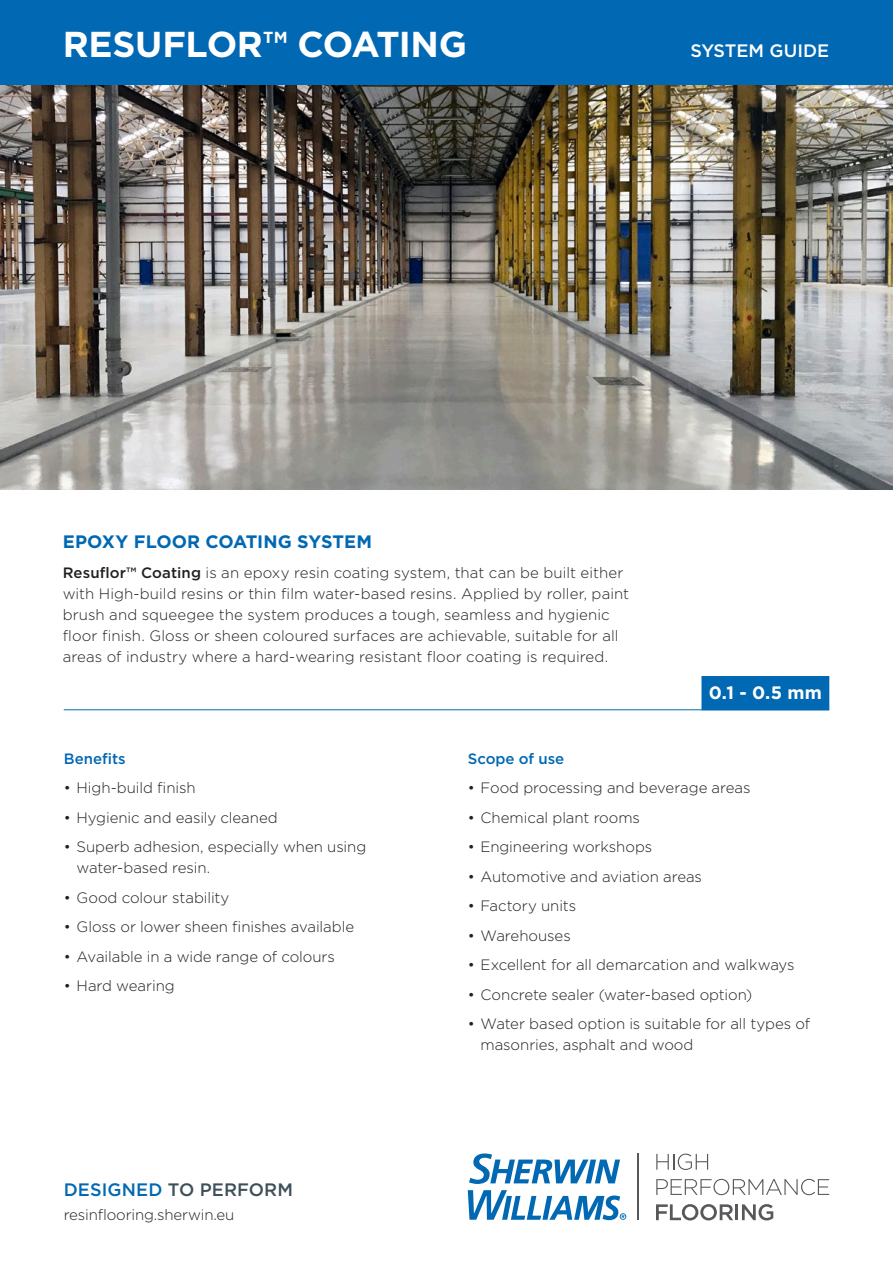
<style>
.page{position:relative;width:893px;height:1263px;background:#fff}
.page>*{position:absolute;margin:0;border:0;box-sizing:border-box;transform-origin:0 0}
.t1{font:700 36px "Gotham";letter-spacing:-.01em;color:#fff}
.Intro_Title{font:700 18px "Gotham";color:#0168b3}
.t2{font:500 18px "Gotham";letter-spacing:.005em;color:#3d4f59}
.t3{font:500 18px "Gotham";color:#fff}
.t4{font:700 18px "Gotham";color:#fff}
.Intro_Para{font:300 15px/21px "Gotham";color:#231f20}
.Benefits_Scope_Title{font:500 15px "Gotham";color:#0168b3}
.s1{font-weight:500}
.s2{color:#0168b3}
</style>
<div class="page">
<div style="left:0;top:0;width:893px;height:85px;background:#0168b3"></div>
<svg style="left:656px;top:1153px;width:52px;height:17px"></svg>
<svg style="left:656px;top:1179px;width:173px;height:16px"></svg>
<svg style="left:656px;top:1204px;width:77px;height:16px"></svg>
<hr style="left:735px;top:1204px;width:3px;height:16px;background:#57585a">
<svg style="left:742px;top:1204px;width:31px;height:16px"></svg>
<hr style="left:638px;top:1153px;width:1px;height:67px;background:#57585a">
<svg style="left:469px;top:1153px;width:151px;height:31px"></svg>
<svg style="left:468px;top:1190px;width:158px;height:30px"></svg>
<img style="left:0;top:85px;width:893px;height:404px">
<hr style="left:64px;top:709px;width:765px;height:1px;background:#0168b3">
<div style="left:702px;top:676px;width:127px;height:34px;background:#0168b3"></div>
<h1 class="t1" style="left:63px;top:20px;width:406px">RESUFLOR™ COATING</h1>
<p class="t3" style="left:690px;top:38px;width:140px">SYSTEM GUIDE</p>
<p class="Intro_Title" style="left:63px;top:530px;width:311px">EPOXY FLOOR COATING SYSTEM</p>
<p class="Intro_Para" style="left:63px;top:562px;width:568px"><span class="s1">Resuflor™ Coating</span> is an epoxy resin coating system, that can be built either with High-build resins or thin film water-based resins. Applied by roller, paint brush and squeegee the system produces a tough, seamless and hygienic floor finish. Gloss or sheen coloured surfaces are achievable, suitable for all areas of industry where a hard-wearing resistant floor coating is required.</p>
<p class="t4" style="left:709px;top:680px;width:115px">0.1 - 0.5 mm</p>
<p class="Benefits_Scope_Title" style="left:64px;top:748px;width:64px">Benefits</p>
<p class="Intro_Para" style="left:64px;top:777px;width:133px">• High-build finish</p>
<p class="Intro_Para" style="left:64px;top:806px;width:215px">• Hygienic and easily cleaned</p>
<p class="Intro_Para" style="left:77px;top:836px;width:291px;text-indent:-13px">• Superb adhesion, especially when using water-based resin.</p>
<p class="Intro_Para" style="left:64px;top:886px;width:167px">• Good colour stability</p>
<p class="Intro_Para" style="left:64px;top:916px;width:292px">• Gloss or lower sheen finishes available</p>
<p class="Intro_Para" style="left:64px;top:945px;width:273px">• Available in a wide range of colours</p>
<p class="Intro_Para" style="left:64px;top:975px;width:112px">• Hard wearing</p>
<p class="t2" style="left:64px;top:1178px;width:231px"><span class="s2">DESIGNED</span> TO PERFORM</p>
<p class="Intro_Para" style="left:64px;top:1204px;width:172px">resinflooring.sherwin.eu</p>
<p class="Benefits_Scope_Title" style="left:468px;top:748px;width:98px">Scope of use</p>
<p class="Intro_Para" style="left:468px;top:777px;width:284px">• Food processing and beverage areas</p>
<p class="Intro_Para" style="left:468px;top:806px;width:174px">• Chemical plant rooms</p>
<p class="Intro_Para" style="left:468px;top:836px;width:186px">• Engineering workshops</p>
<p class="Intro_Para" style="left:468px;top:865px;width:236px">• Automotive and aviation areas</p>
<p class="Intro_Para" style="left:468px;top:895px;width:110px">• Factory units</p>
<p class="Intro_Para" style="left:468px;top:924px;width:105px">• Warehouses</p>
<p class="Intro_Para" style="left:468px;top:954px;width:328px">• Excellent for all demarcation and walkways</p>
<p class="Intro_Para" style="left:468px;top:983px;width:286px">• Concrete sealer (water-based option)</p>
<p class="Intro_Para" style="left:480px;top:1013px;width:331px;text-indent:-13px">• Water based option is suitable for all types of masonries, asphalt and wood</p>
</div>
